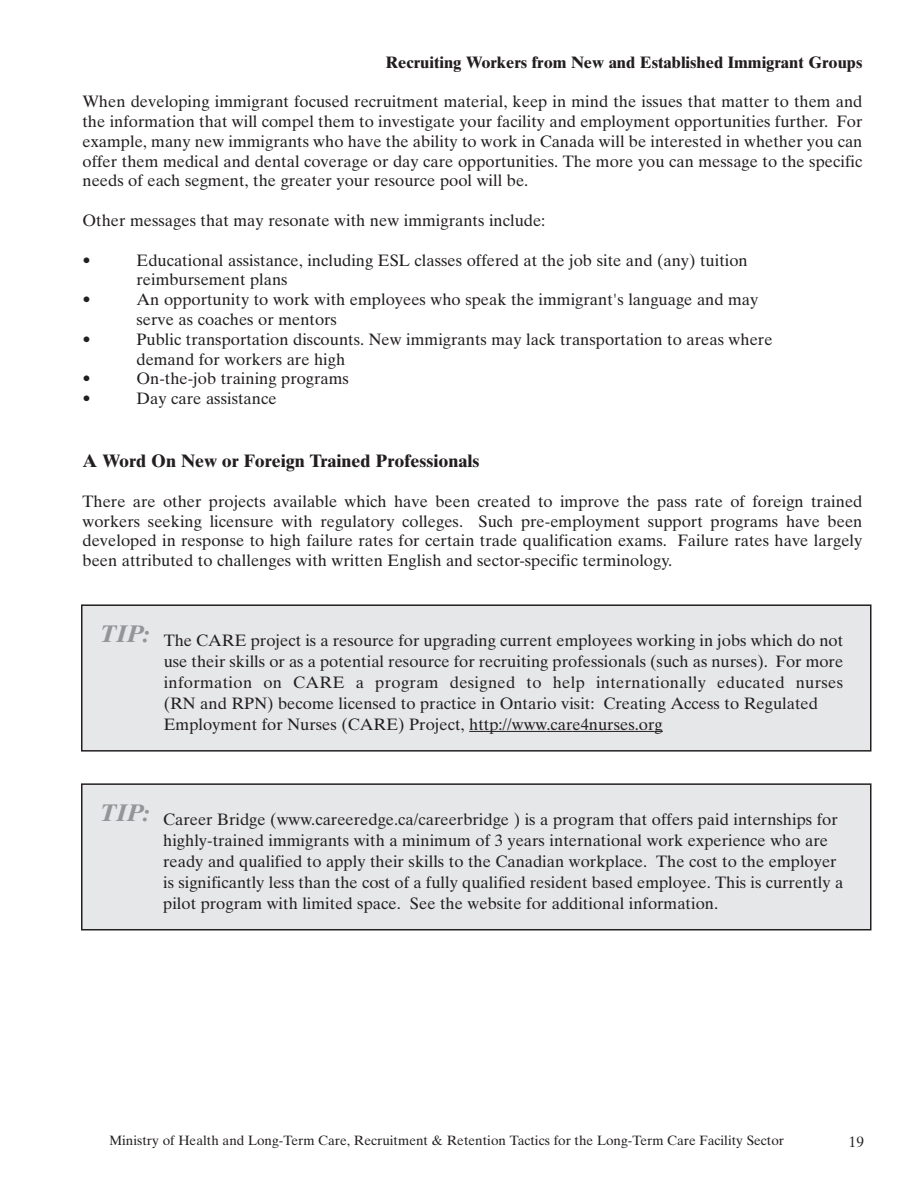
<style>
.page{position:relative;width:918px;height:1188px;background:#fff}
.page>*{position:absolute;margin:0;border:0;box-sizing:border-box;transform-origin:0 0}
.t1{font:700 18px "Times Ten";color:#231f20}
.t2{font:16.5px/19.8px "Times Ten";color:#231f20}
.t3{font:700 16.5px "Times Ten";color:#231f20}
.t4{font:15px "Times Ten";color:#231f20}
.t5{font:13.5px "Times Ten";color:#231f20}
</style>
<div class="page">
<div style="left:82px;top:605px;width:789px;height:146px;background:#e6e7e8"></div>
<div style="left:81px;top:604px;width:791px;height:148px;border:2px solid #231f20"></div>
<hr style="left:469px;top:731px;width:77px;height:1px;background:#231f20">
<svg style="left:546px;top:731px;width:26px;height:1px"></svg>
<hr style="left:572px;top:731px;width:83px;height:1px;background:#231f20">
<div style="left:82px;top:784px;width:789px;height:146px;background:#e6e7e8"></div>
<div style="left:81px;top:783px;width:791px;height:147px;border:2px solid #231f20"></div>
<p class="t3" style="left:385px;top:56px;width:479px">Recruiting Workers from New and Established Immigrant Groups</p>
<p class="t2" style="left:82px;top:93px;width:782px;text-align:justify">When developing immigrant focused recruitment material, keep in mind the issues that matter to them and the information that will compel them to investigate your facility and employment opportunities further. For example, many new immigrants who have the ability to work in Canada will be interested in whether you can offer them medical and dental coverage or day care opportunities. The more you can message to the specific needs of each segment, the greater your resource pool will be.</p>
<p class="t2" style="left:82px;top:212px;width:464px">Other messages that may resonate with new immigrants include:</p>
<p class="t2" style="left:82px;top:252px;width:10px">•</p>
<p class="t2" style="left:136px;top:252px;width:613px">Educational assistance, including ESL classes offered at the job site and (any) tuition reimbursement plans</p>
<p class="t2" style="left:82px;top:291px;width:10px">•</p>
<p class="t2" style="left:136px;top:291px;width:623px">An opportunity to work with employees who speak the immigrant's language and may serve as coaches or mentors</p>
<p class="t2" style="left:82px;top:331px;width:10px">•</p>
<p class="t2" style="left:136px;top:331px;width:638px">Public transportation discounts. New immigrants may lack transportation to areas where demand for workers are high</p>
<p class="t2" style="left:82px;top:370px;width:10px">•</p>
<p class="t2" style="left:136px;top:370px;width:214px">On-the-job training programs</p>
<p class="t2" style="left:82px;top:390px;width:10px">•</p>
<p class="t2" style="left:136px;top:390px;width:142px">Day care assistance</p>
<p class="t1" style="left:82px;top:454px;width:399px">A Word On New or Foreign Trained Professionals</p>
<p class="t2" style="left:82px;top:493px;width:781px;text-align:justify">There are other projects available which have been created to improve the pass rate of foreign trained workers seeking licensure with regulatory colleges. Such pre-employment support programs have been developed in response to high failure rates for certain trade qualification exams. Failure rates have largely been attributed to challenges with written English and sector-specific terminology.</p>
<p class="t2" style="left:164px;top:631px;width:681px;line-height:21px;text-indent:-63px"><sup>TIP:</sup> The CARE project is a resource for upgrading current employees working in jobs which do not use their skills or as a potential resource for recruiting professionals (such as nurses). For more information on CARE a program designed to help internationally educated nurses (RN and RPN) become licensed to practice in Ontario visit: Creating Access to Regulated Employment for Nurses (CARE) Project, http://www.care4nurses.org</p>
<p class="t2" style="left:163px;top:810px;width:682px;line-height:21px;text-indent:-63px"><sup>TIP:</sup> Career Bridge (www.careeredge.ca/careerbridge ) is a program that offers paid internships for highly-trained immigrants with a minimum of 3 years international work experience who are ready and qualified to apply their skills to the Canadian workplace. The cost to the employer is significantly less than the cost of a fully qualified resident based employee. This is currently a pilot program with limited space. See the website for additional information.</p>
<p class="t5" style="left:110px;top:1135px;width:676px">Ministry of Health and Long-Term Care, Recruitment &amp; Retention Tactics for the Long-Term Care Facility Sector</p>
<p class="t4" style="left:849px;top:1135px;width:16px">19</p>
</div>
